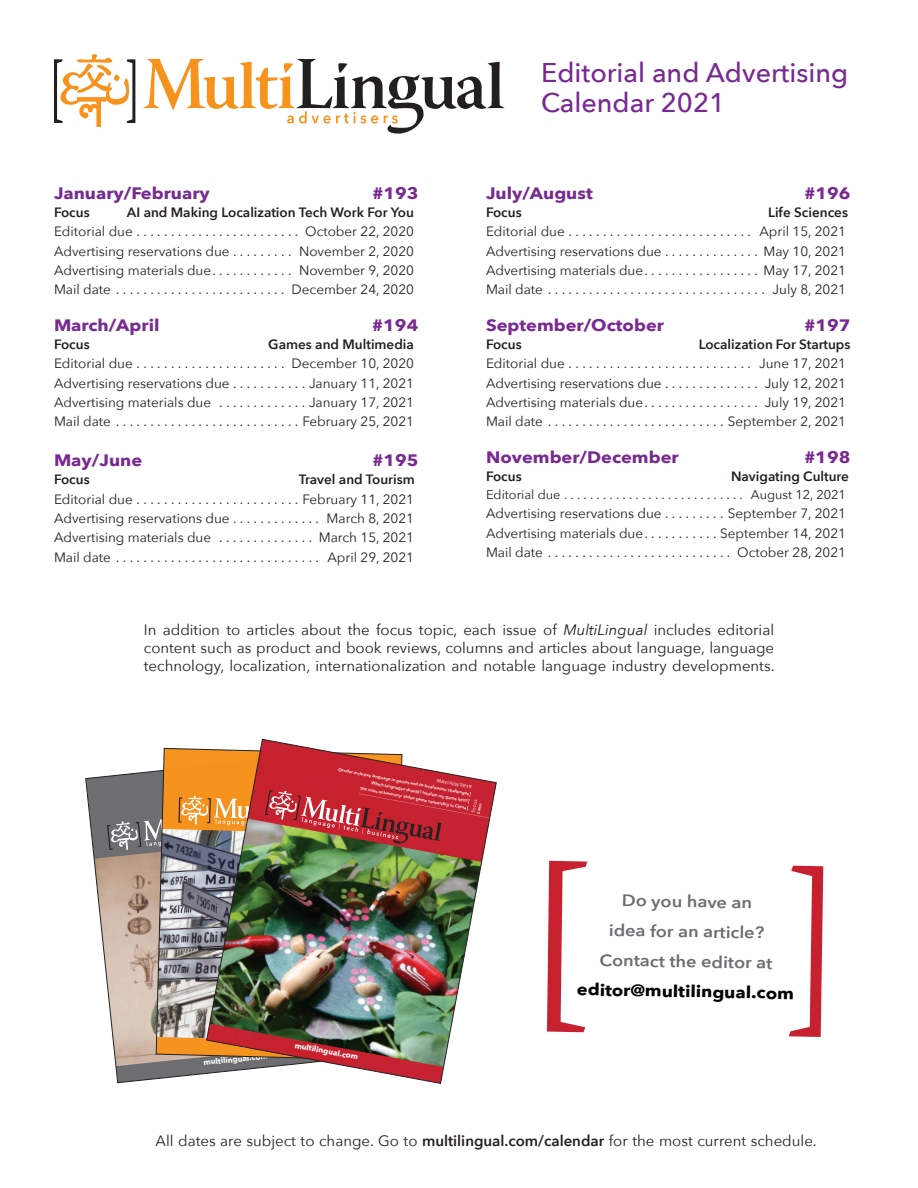
<style>
.page{position:relative;width:918px;height:1188px;background:#fff}
.page>*{position:absolute;margin:0;border:0;box-sizing:border-box;transform-origin:0 0}
.t1{font:500 27px/30px "Avenir Next";color:#772a91}
.contents_subheads{font:700 16.5px "Avenir Next";color:#772a91;scale:1.1 1}
.MK_headings{font:600 16.5px/30px "Avenir Next";color:#6c6d70;text-align:center;scale:1.1 1}
.calendar{font:700 16.5px "Avenir Next";color:#772a91;scale:1.1 1}
.calendar-2{font:15px/18px "Avenir Next";color:#231f20;text-align:justify}
.calendar-3{font:13.5px "Avenir Next";color:#231f20}
.contents_subheads-2{font:600 13.5px "Avenir Next";color:#231f20}
.calendar-4{font:600 13.5px "Avenir Next";color:#231f20}
.calendar-5{font:12.75px "Avenir Next";color:#231f20}
.t2{font:700 7.8px "Avenir Next";color:#fff}
.t3{font:700 4.65px "Avenir Next";color:#fff}
.t4{font:600 4.35px/7.2px "Avenir Next";color:#fff;text-align:right}
.t5{font:600 3.9px "Avenir Next Condensed";color:#fff}
.s1{font-style:italic}
.s2{font-weight:700;color:#040503}
.s3{font-weight:600}
</style>
<div class="page">
<svg style="left:54px;top:54px;width:81px;height:73px"></svg>
<svg style="left:143px;top:59px;width:361px;height:75px"></svg>
<svg style="left:85px;top:778px;width:71px;height:293px"></svg>
<svg style="left:547px;top:861px;width:40px;height:171px"></svg>
<svg style="left:789px;top:866px;width:34px;height:171px"></svg>
<svg style="left:156px;top:863px;width:50px;height:161px;background:#9d9b9d"></svg>
<svg style="left:116px;top:1024px;width:90px;height:59px;background:#b49d86"></svg>
<svg style="left:86px;top:747px;width:120px;height:116px"></svg>
<img style="left:206px;top:739px;width:291px;height:345px">
<p class="contents_subheads" style="left:54px;top:179px;width:143px">January/February</p>
<p class="contents_subheads" style="left:372px;top:179px;width:43px">#193</p>
<p class="contents_subheads-2" style="left:54px;top:201px;width:37px">Focus</p>
<p class="contents_subheads-2" style="left:127px;top:201px;width:289px">AI and Making Localization Tech Work For You</p>
<p class="calendar-3" style="left:54px;top:220px;width:362px">Editorial due . . . . . . . . . . . . . . . . . . . . . . . . October 22, 2020</p>
<p class="calendar-3" style="left:54px;top:240px;width:362px">Advertising reservations due . . . . . . . . . November 2, 2020</p>
<p class="calendar-3" style="left:54px;top:259px;width:362px">Advertising materials due . . . . . . . . . . . . November 9, 2020</p>
<p class="calendar-3" style="left:54px;top:278px;width:362px">Mail date . . . . . . . . . . . . . . . . . . . . . . . . . December 24, 2020</p>
<p class="contents_subheads" style="left:54px;top:311px;width:97px">March/April</p>
<p class="contents_subheads" style="left:372px;top:311px;width:43px">#194</p>
<p class="contents_subheads-2" style="left:54px;top:333px;width:37px">Focus</p>
<p class="contents_subheads-2" style="left:268px;top:333px;width:147px">Games and Multimedia</p>
<p class="calendar-3" style="left:54px;top:352px;width:362px">Editorial due . . . . . . . . . . . . . . . . . . . . . . December 10, 2020</p>
<p class="calendar-3" style="left:54px;top:372px;width:362px">Advertising reservations due . . . . . . . . . . January 11, 2021</p>
<p class="calendar-3" style="left:54px;top:391px;width:362px">Advertising materials due . . . . . . . . . . . . January 17, 2021</p>
<p class="calendar-3" style="left:54px;top:410px;width:362px">Mail date . . . . . . . . . . . . . . . . . . . . . . . . . . February 25, 2021</p>
<p class="calendar" style="left:54px;top:446px;width:82px">May/June</p>
<p class="calendar" style="left:372px;top:446px;width:43px">#195</p>
<p class="calendar-4" style="left:54px;top:468px;width:37px">Focus</p>
<p class="calendar-4" style="left:299px;top:468px;width:118px">Travel and Tourism</p>
<p class="calendar-3" style="left:54px;top:488px;width:362px">Editorial due . . . . . . . . . . . . . . . . . . . . . . . February 11, 2021</p>
<p class="calendar-3" style="left:54px;top:507px;width:362px">Advertising reservations due . . . . . . . . . . . . . March 8, 2021</p>
<p class="calendar-3" style="left:54px;top:526px;width:362px">Advertising materials due . . . . . . . . . . . . . March 15, 2021</p>
<p class="calendar-3" style="left:54px;top:546px;width:361px">Mail date . . . . . . . . . . . . . . . . . . . . . . . . . . . . . . April 29, 2021</p>
<h1 class="t1" style="left:541px;top:57px;width:309px">Editorial and Advertising<br>Calendar 2021</h1>
<p class="contents_subheads" style="left:486px;top:179px;width:99px">July/August</p>
<p class="contents_subheads" style="left:804px;top:179px;width:43px">#196</p>
<p class="contents_subheads-2" style="left:486px;top:201px;width:37px">Focus</p>
<p class="contents_subheads-2" style="left:768px;top:201px;width:81px">Life Sciences</p>
<p class="calendar-3" style="left:486px;top:220px;width:362px">Editorial due . . . . . . . . . . . . . . . . . . . . . . . . . . . April 15, 2021</p>
<p class="calendar-3" style="left:486px;top:240px;width:362px">Advertising reservations due . . . . . . . . . . . . . May 10, 2021</p>
<p class="calendar-3" style="left:486px;top:259px;width:362px">Advertising materials due . . . . . . . . . . . . . . . . May 17, 2021</p>
<p class="calendar-3" style="left:486px;top:278px;width:362px">Mail date . . . . . . . . . . . . . . . . . . . . . . . . . . . . . . . . July 8, 2021</p>
<p class="contents_subheads" style="left:486px;top:311px;width:163px">September/October</p>
<p class="contents_subheads" style="left:805px;top:311px;width:43px">#197</p>
<p class="contents_subheads-2" style="left:486px;top:333px;width:37px">Focus</p>
<p class="contents_subheads-2" style="left:699px;top:333px;width:153px">Localization For Startups</p>
<p class="calendar-3" style="left:486px;top:352px;width:362px">Editorial due . . . . . . . . . . . . . . . . . . . . . . . . . . . June 17, 2021</p>
<p class="calendar-3" style="left:486px;top:372px;width:361px">Advertising reservations due . . . . . . . . . . . . . . July 12, 2021</p>
<p class="calendar-3" style="left:486px;top:391px;width:361px">Advertising materials due . . . . . . . . . . . . . . . . . July 19, 2021</p>
<p class="calendar-3" style="left:486px;top:410px;width:362px">Mail date . . . . . . . . . . . . . . . . . . . . . . . . . September 2, 2021</p>
<p class="contents_subheads" style="left:486px;top:443px;width:177px">November/December</p>
<p class="contents_subheads" style="left:804px;top:443px;width:43px">#198</p>
<p class="contents_subheads-2" style="left:486px;top:465px;width:37px">Focus</p>
<p class="contents_subheads-2" style="left:731px;top:465px;width:120px">Navigating Culture</p>
<p class="calendar-5" style="left:486px;top:484px;width:362px">Editorial due . . . . . . . . . . . . . . . . . . . . . . . . . . . . August 12, 2021</p>
<p class="calendar-3" style="left:486px;top:502px;width:362px">Advertising reservations due . . . . . . . . . September 7, 2021</p>
<p class="calendar-3" style="left:486px;top:521px;width:362px">Advertising materials due . . . . . . . . . . September 14, 2021</p>
<p class="calendar-3" style="left:486px;top:541px;width:362px">Mail date . . . . . . . . . . . . . . . . . . . . . . . . . . . October 28, 2021</p>
<p class="calendar-2" style="left:144px;top:620px;width:632px">In addition to articles about the focus topic, each issue of <span class="s1">MultiLingual</span> includes editorial content such as product and book reviews, columns and articles about language, language technology, localization, internationalization and notable language industry developments.</p>
<p class="t4" style="left:339px;top:765px;width:135px;rotate:11deg">Gender-inclusive language in games and its localization challenges<br>Which languages should I localize my game into?<br>The rules of harmony: Video game censorship in China</p>
<p class="t5" style="left:389px;top:788px;width:15px;rotate:-89deg">Startups</p>
<p class="t3" style="left:437px;top:777px;width:37px;rotate:10deg">MAY/JUN 2019</p>
<p class="t5" style="left:475px;top:813px;width:12px;rotate:-80deg">Games</p>
<p class="t2" style="left:203px;top:1056px;width:66px;rotate:-6deg">multilingual.com</p>
<p class="t2" style="left:296px;top:1038px;width:66px;rotate:11deg">multilingual.com</p>
<p class="MK_headings" style="left:579px;top:884px;width:199px;rotate:1deg">Do you have an<br>idea for an article?<br>Contact the editor at <span class="s2">editor@multilingual.com</span></p>
<p class="calendar-2" style="left:156px;top:1131px;width:660px">All dates are subject to change. Go to <span class="s3">multilingual.com/calendar</span> for the most current schedule.</p>
</div>
